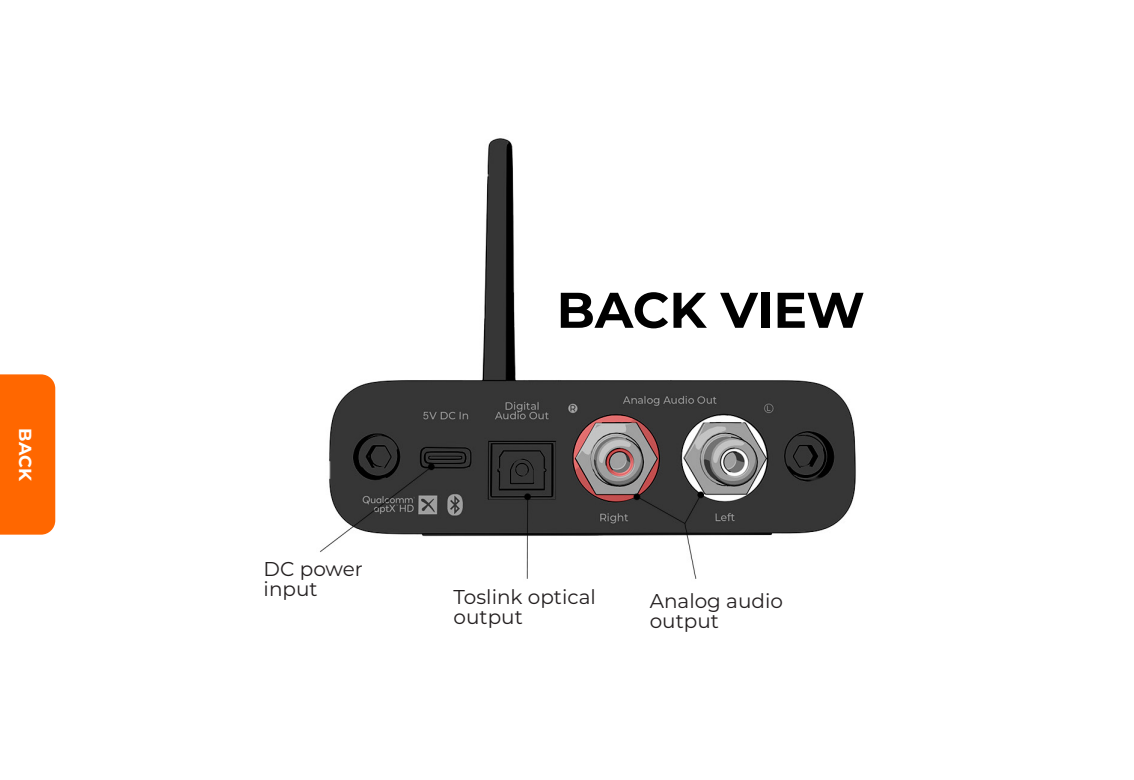
<style>
.page{position:relative;width:1134px;height:780px;background:#fff}
.page>*{position:absolute;margin:0;border:0;box-sizing:border-box;transform-origin:0 0}
.t1{font:700 50px "Montserrat";letter-spacing:-.005em;color:#000}
.t2{font:20px "Montserrat";color:#231f20}
.t3{font:700 17.5px "Montserrat";color:#fff}
</style>
<div class="page">
<img style="left:0;top:138px;width:856px;height:441px">
<div style="left:0;top:374px;width:55px;height:160px;background:#ff6700"></div>
<p class="t3" style="left:38px;top:428px;width:54px;rotate:90deg">BACK</p>
<p class="t1" style="left:557px;top:274px;width:309px">BACK VIEW</p>
<p class="t2" style="left:264px;top:554px;width:101px">DC power</p>
<p class="t2" style="left:264px;top:574px;width:56px">input</p>
<p class="t2" style="left:454px;top:583px;width:144px">Toslink optical</p>
<p class="t2" style="left:454px;top:603px;width:71px">output</p>
<p class="t2" style="left:650px;top:587px;width:135px">Analog audio</p>
<p class="t2" style="left:650px;top:607px;width:71px">output</p>
</div>
